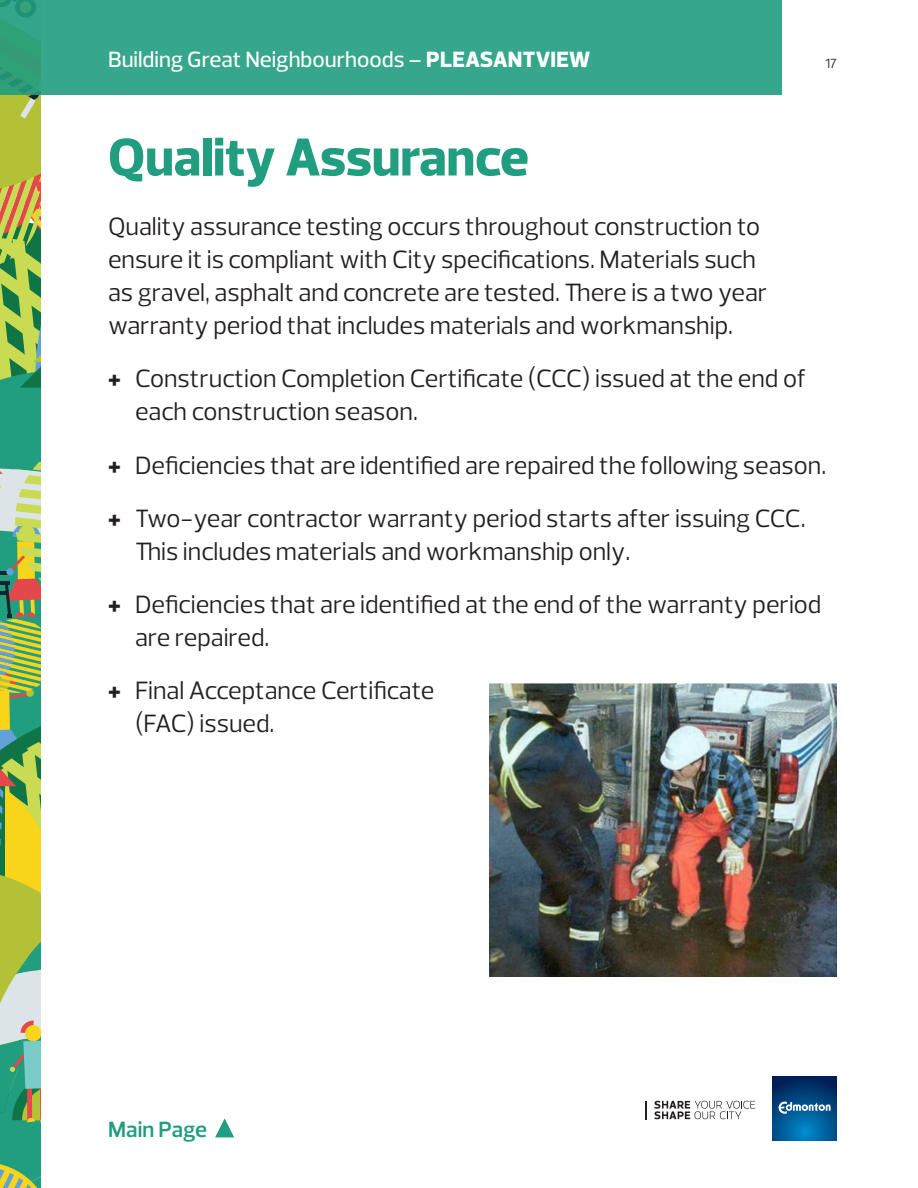
<style>
.page{position:relative;width:918px;height:1188px;background:#fff}
.page>*{position:absolute;margin:0;border:0;box-sizing:border-box;transform-origin:0 0}
.t1{font:800 54px "Prelo";color:#209e7f}
.t2{font:25.5px/33px "Prelo";color:#231f20}
.t3{font:500 22.5px "Prelo";color:#fff}
.t4{font:600 22.5px "Prelo";color:#209e7f}
.t5{font:13.5px "Prelo";color:#231f20}
.s1{font-weight:800}
</style>
<div class="page">
<svg style="left:0;top:94px;width:41px;height:1094px;background:#8db462"></svg>
<svg style="left:654px;top:1101px;width:101px;height:18px"></svg>
<svg style="left:645px;top:1101px;width:2px;height:18px"></svg>
<svg style="left:772px;top:1076px;width:65px;height:65px;background:#004a84"></svg>
<svg style="left:779px;top:1102px;width:52px;height:12px"></svg>
<div style="left:0;top:0;width:782px;height:94px;background:#36a78c"></div>
<svg style="left:215px;top:1118px;width:19px;height:19px"></svg>
<img style="left:489px;top:684px;width:348px;height:292px">
<p class="t3" style="left:108px;top:45px;width:484px">Building Great Neighbourhoods – <span class="s1">PLEASANTVIEW</span></p>
<p class="t5" style="left:825px;top:55px;width:13px">17</p>
<p class="t1" style="left:108px;top:124px;width:422px">Quality Assurance</p>
<p class="t2" style="left:108px;top:210px;width:661px">Quality assurance testing occurs throughout construction to ensure it is compliant with City specifications. Materials such as gravel, asphalt and concrete are tested. There is a two year warranty period that includes materials and workmanship.</p>
<p class="t2" style="left:135px;top:362px;width:672px;text-indent:-27px"><span class="s1">+</span> Construction Completion Certificate (CCC) issued at the end of each construction season.</p>
<p class="t2" style="left:108px;top:449px;width:720px"><span class="s1">+</span> Deficiencies that are identified are repaired the following season.</p>
<p class="t2" style="left:135px;top:502px;width:672px;text-indent:-27px"><span class="s1">+</span> Two-year contractor warranty period starts after issuing CCC.<br>This includes materials and workmanship only.</p>
<p class="t2" style="left:135px;top:588px;width:688px;text-indent:-27px"><span class="s1">+</span> Deficiencies that are identified at the end of the warranty period are repaired.</p>
<p class="t2" style="left:135px;top:674px;width:301px;text-indent:-27px"><span class="s1">+</span> Final Acceptance Certificate (FAC) issued.</p>
<p class="t4" style="left:108px;top:1116px;width:100px">Main Page</p>
</div>
